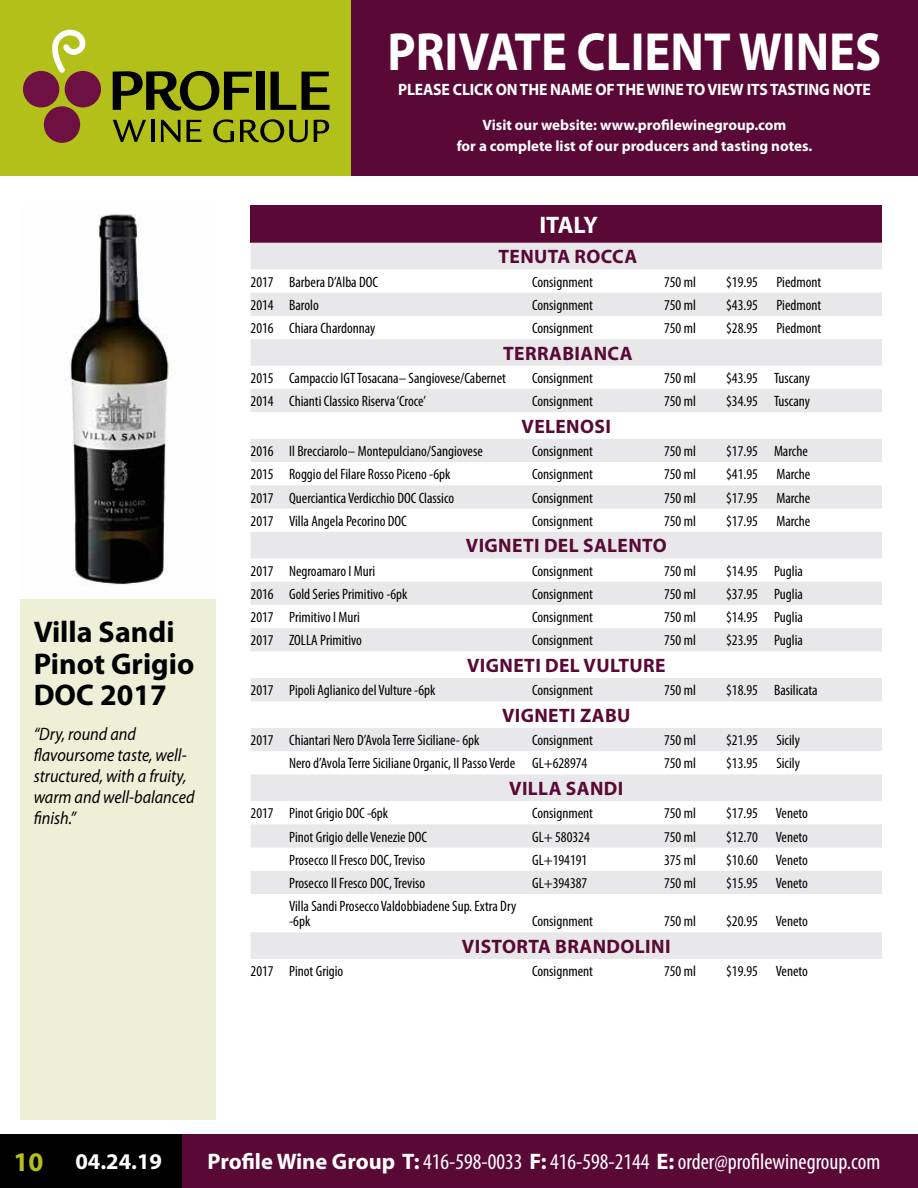
<style>
.page{position:relative;width:918px;height:1188px;background:#fff}
.page>*{position:absolute;margin:0;border:0;box-sizing:border-box;transform-origin:0 0}
.t1{font:700 54px "Myriad Pro";color:#fff;scale:.9 1}
.t2{font:700 30px/31.5px "Myriad Pro";color:#000}
.t3{font:700 27px "Myriad Pro";color:#b4c01a}
.t4{font:700 24px "Myriad Pro";letter-spacing:-.035em;color:#fff}
.t5{font:condensed 22.5px "Myriad Pro";color:#fff}
.t6{font:700 22.5px "Myriad Pro";color:#fff}
.t7{font:700 19.5px "Myriad Pro";letter-spacing:.02em;color:#5a0835}
.t8{font:italic 18px/21px "Myriad Pro";color:#000;scale:.9 1}
.t9{font:700 16.5px "Myriad Pro";letter-spacing:-.01em;color:#fff;scale:.95 1}
.t10{font:condensed 15px/15px "Myriad Pro";color:#000}
.t11{font:700 15px/21px "Myriad Pro";color:#fff;text-align:center}
.s1{font-weight:700;font-stretch:normal}
</style>
<div class="page">
<div style="left:0;top:0;width:351px;height:176px;background:#b4c01a"></div>
<div style="left:178px;top:1134px;width:740px;height:54px;background:#5a0835"></div>
<div style="left:351px;top:0;width:567px;height:176px;background:#5a0835"></div>
<div style="left:0;top:1134px;width:181px;height:54px;background:#000"></div>
<div style="left:20px;top:599px;width:196px;height:521px;background:#eeefd7"></div>
<img style="left:65px;top:214px;width:105px;height:371px">
<svg style="left:113px;top:71px;width:139px;height:40px"></svg>
<div style="left:257px;top:72px;width:8px;height:38px;background:#000"></div>
<svg style="left:271px;top:72px;width:59px;height:38px"></svg>
<svg style="left:113px;top:120px;width:33px;height:22px"></svg>
<hr style="left:151px;top:120px;width:3px;height:22px;background:#000">
<svg style="left:161px;top:120px;width:20px;height:22px"></svg>
<svg style="left:187px;top:120px;width:15px;height:22px"></svg>
<svg style="left:213px;top:119px;width:21px;height:23px"></svg>
<svg style="left:240px;top:119px;width:68px;height:23px"></svg>
<svg style="left:314px;top:120px;width:15px;height:22px"></svg>
<div style="left:44px;top:106px;width:36px;height:37px;background:#6e1042;border-radius:50%"></div>
<div style="left:23px;top:71px;width:36px;height:36px;background:#6e1042;border-radius:50%"></div>
<div style="left:65px;top:71px;width:36px;height:36px;background:#6e1042;border-radius:50%"></div>
<svg style="left:52px;top:30px;width:33px;height:43px"></svg>
<div style="left:251px;top:205px;width:631px;height:38px;background:#5a0835"></div>
<svg style="left:251px;top:243px;width:631px;height:716px;fill:#eeeef0"></svg>
<h1 class="t1" style="left:388px;top:17px;width:550px">PRIVATE CLIENT WINES</h1>
<p class="t9" style="left:398px;top:79px;width:499px">PLEASE CLICK ON THE NAME OF THE WINE TO VIEW ITS TASTING NOTE</p>
<p class="t11" style="left:457px;top:114px;width:357px">Visit our website: www.profilewinegroup.com<br>for a complete list of our producers and tasting notes.</p>
<h2 class="t2" style="left:34px;top:615px;width:162px">Villa Sandi<br>Pinot Grigio<br>DOC 2017</h2>
<p class="t8" style="left:34px;top:723px;width:180px">“Dry, round and flavoursome taste, well&shy;structured, with a fruity, warm and well-balanced finish.”</p>
<h3 class="t4" style="left:539px;top:209px;width:60px">ITALY</h3>
<h3 class="t7" style="left:498px;top:244px;width:140px">TENUTA ROCCA</h3>
<p class="t10" style="left:251px;top:274px;width:129px">2017 Barbera D’Alba DOC</p>
<p class="t10" style="left:532px;top:274px;width:62px">Consignment</p>
<p class="t10" style="left:664px;top:274px;width:33px">750 ml</p>
<p class="t10" style="left:726px;top:274px;width:97px">$19.95 Piedmont</p>
<p class="t10" style="left:251px;top:297px;width:70px">2014 Barolo</p>
<p class="t10" style="left:532px;top:297px;width:62px">Consignment</p>
<p class="t10" style="left:664px;top:297px;width:33px">750 ml</p>
<p class="t10" style="left:726px;top:297px;width:97px">$43.95 Piedmont</p>
<p class="t10" style="left:251px;top:320px;width:126px">2016 Chiara Chardonnay</p>
<p class="t10" style="left:532px;top:320px;width:62px">Consignment</p>
<p class="t10" style="left:664px;top:320px;width:33px">750 ml</p>
<p class="t10" style="left:726px;top:320px;width:97px">$28.95 Piedmont</p>
<h3 class="t7" style="left:503px;top:340px;width:131px">TERRABIANCA</h3>
<p class="t10" style="left:251px;top:370px;width:257px">2015 Campaccio IGT Tosacana– Sangiovese/Cabernet</p>
<p class="t10" style="left:532px;top:370px;width:62px">Consignment</p>
<p class="t10" style="left:664px;top:370px;width:33px">750 ml</p>
<p class="t10" style="left:726px;top:370px;width:85px">$43.95 Tuscany</p>
<p class="t10" style="left:251px;top:394px;width:177px">2014 Chianti Classico Riserva ‘Croce’</p>
<p class="t10" style="left:532px;top:394px;width:62px">Consignment</p>
<p class="t10" style="left:664px;top:394px;width:33px">750 ml</p>
<p class="t10" style="left:726px;top:394px;width:85px">$34.95 Tuscany</p>
<h3 class="t7" style="left:522px;top:414px;width:91px">VELENOSI</h3>
<p class="t10" style="left:251px;top:443px;width:234px">2016 Il Brecciarolo– Montepulciano/Sangiovese</p>
<p class="t10" style="left:532px;top:443px;width:62px">Consignment</p>
<p class="t10" style="left:664px;top:443px;width:33px">750 ml</p>
<p class="t10" style="left:726px;top:443px;width:83px">$17.95 Marche</p>
<p class="t10" style="left:251px;top:467px;width:201px">2015 Roggio del Filare Rosso Piceno -6pk</p>
<p class="t10" style="left:532px;top:467px;width:62px">Consignment</p>
<p class="t10" style="left:664px;top:467px;width:33px">750 ml</p>
<p class="t10" style="left:726px;top:467px;width:86px">$41.95 Marche</p>
<p class="t10" style="left:251px;top:490px;width:205px">2017 Querciantica Verdicchio DOC Classico</p>
<p class="t10" style="left:532px;top:490px;width:62px">Consignment</p>
<p class="t10" style="left:664px;top:490px;width:33px">750 ml</p>
<p class="t10" style="left:726px;top:490px;width:86px">$17.95 Marche</p>
<p class="t10" style="left:251px;top:513px;width:158px">2017 Villa Angela Pecorino DOC</p>
<p class="t10" style="left:532px;top:513px;width:62px">Consignment</p>
<p class="t10" style="left:664px;top:513px;width:33px">750 ml</p>
<p class="t10" style="left:726px;top:513px;width:86px">$17.95 Marche</p>
<h3 class="t7" style="left:466px;top:533px;width:202px">VIGNETI DEL SALENTO</h3>
<p class="t10" style="left:251px;top:563px;width:126px">2017 Negroamaro I Muri</p>
<p class="t10" style="left:532px;top:563px;width:62px">Consignment</p>
<p class="t10" style="left:664px;top:563px;width:33px">750 ml</p>
<p class="t10" style="left:726px;top:563px;width:78px">$14.95 Puglia</p>
<p class="t10" style="left:251px;top:586px;width:159px">2016 Gold Series Primitivo -6pk</p>
<p class="t10" style="left:532px;top:586px;width:62px">Consignment</p>
<p class="t10" style="left:664px;top:586px;width:33px">750 ml</p>
<p class="t10" style="left:726px;top:586px;width:78px">$37.95 Puglia</p>
<p class="t10" style="left:251px;top:610px;width:111px">2017 Primitivo I Muri</p>
<p class="t10" style="left:532px;top:610px;width:62px">Consignment</p>
<p class="t10" style="left:664px;top:610px;width:33px">750 ml</p>
<p class="t10" style="left:726px;top:610px;width:78px">$14.95 Puglia</p>
<p class="t10" style="left:251px;top:633px;width:113px">2017 ZOLLA Primitivo</p>
<p class="t10" style="left:532px;top:633px;width:62px">Consignment</p>
<p class="t10" style="left:664px;top:633px;width:33px">750 ml</p>
<p class="t10" style="left:726px;top:633px;width:78px">$23.95 Puglia</p>
<h3 class="t7" style="left:467px;top:653px;width:200px">VIGNETI DEL VULTURE</h3>
<p class="t10" style="left:251px;top:683px;width:186px">2017 Pipoli Aglianico del Vulture -6pk</p>
<p class="t10" style="left:532px;top:683px;width:62px">Consignment</p>
<p class="t10" style="left:664px;top:683px;width:33px">750 ml</p>
<p class="t10" style="left:726px;top:683px;width:93px">$18.95 Basilicata</p>
<h3 class="t7" style="left:502px;top:703px;width:130px">VIGNETI ZABU</h3>
<p class="t10" style="left:251px;top:733px;width:230px">2017 Chiantari Nero D’Avola Terre Siciliane- 6pk</p>
<p class="t10" style="left:532px;top:733px;width:62px">Consignment</p>
<p class="t10" style="left:664px;top:733px;width:33px">750 ml</p>
<p class="t10" style="left:726px;top:733px;width:75px">$21.95 Sicily</p>
<p class="t10" style="left:289px;top:756px;width:300px">Nero d’Avola Terre Siciliane Organic, Il Passo Verde GL+628974</p>
<p class="t10" style="left:664px;top:756px;width:33px">750 ml</p>
<p class="t10" style="left:726px;top:756px;width:75px">$13.95 Sicily</p>
<h3 class="t7" style="left:509px;top:776px;width:116px">VILLA SANDI</h3>
<p class="t10" style="left:251px;top:806px;width:139px">2017 Pinot Grigio DOC -6pk</p>
<p class="t10" style="left:532px;top:806px;width:62px">Consignment</p>
<p class="t10" style="left:664px;top:806px;width:33px">750 ml</p>
<p class="t10" style="left:726px;top:806px;width:83px">$17.95 Veneto</p>
<p class="t10" style="left:289px;top:829px;width:139px">Pinot Grigio delle Venezie DOC</p>
<p class="t10" style="left:532px;top:829px;width:59px">GL+ 580324</p>
<p class="t10" style="left:664px;top:829px;width:33px">750 ml</p>
<p class="t10" style="left:726px;top:829px;width:83px">$12.70 Veneto</p>
<p class="t10" style="left:289px;top:852px;width:138px">Prosecco Il Fresco DOC, Treviso</p>
<p class="t10" style="left:532px;top:852px;width:57px">GL+194191</p>
<p class="t10" style="left:664px;top:852px;width:33px">375 ml</p>
<p class="t10" style="left:726px;top:852px;width:83px">$10.60 Veneto</p>
<p class="t10" style="left:289px;top:875px;width:138px">Prosecco Il Fresco DOC, Treviso</p>
<p class="t10" style="left:532px;top:875px;width:57px">GL+394387</p>
<p class="t10" style="left:664px;top:875px;width:33px">750 ml</p>
<p class="t10" style="left:726px;top:875px;width:83px">$15.95 Veneto</p>
<p class="t10" style="left:289px;top:899px;width:229px">Villa Sandi Prosecco Valdobbiadene Sup. Extra Dry -6pk</p>
<p class="t10" style="left:532px;top:914px;width:62px">Consignment</p>
<p class="t10" style="left:664px;top:914px;width:33px">750 ml</p>
<p class="t10" style="left:726px;top:914px;width:83px">$20.95 Veneto</p>
<h3 class="t7" style="left:462px;top:934px;width:210px">VISTORTA BRANDOLINI</h3>
<p class="t10" style="left:251px;top:964px;width:94px">2017 Pinot Grigio</p>
<p class="t10" style="left:532px;top:964px;width:62px">Consignment</p>
<p class="t10" style="left:664px;top:964px;width:33px">750 ml</p>
<p class="t10" style="left:726px;top:964px;width:83px">$19.95 Veneto</p>
<h3 class="t3" style="left:14px;top:1144px;width:31px">10</h3>
<h3 class="t5" style="left:208px;top:1148px;width:674px"><span class="s1">Profile Wine Group T:</span> 416-598-0033 <span class="s1">F:</span> 416-598-2144 <span class="s1">E:</span> order@profilewinegroup.com</h3>
<h3 class="t6" style="left:75px;top:1147px;width:88px">04.24.19</h3>
</div>
